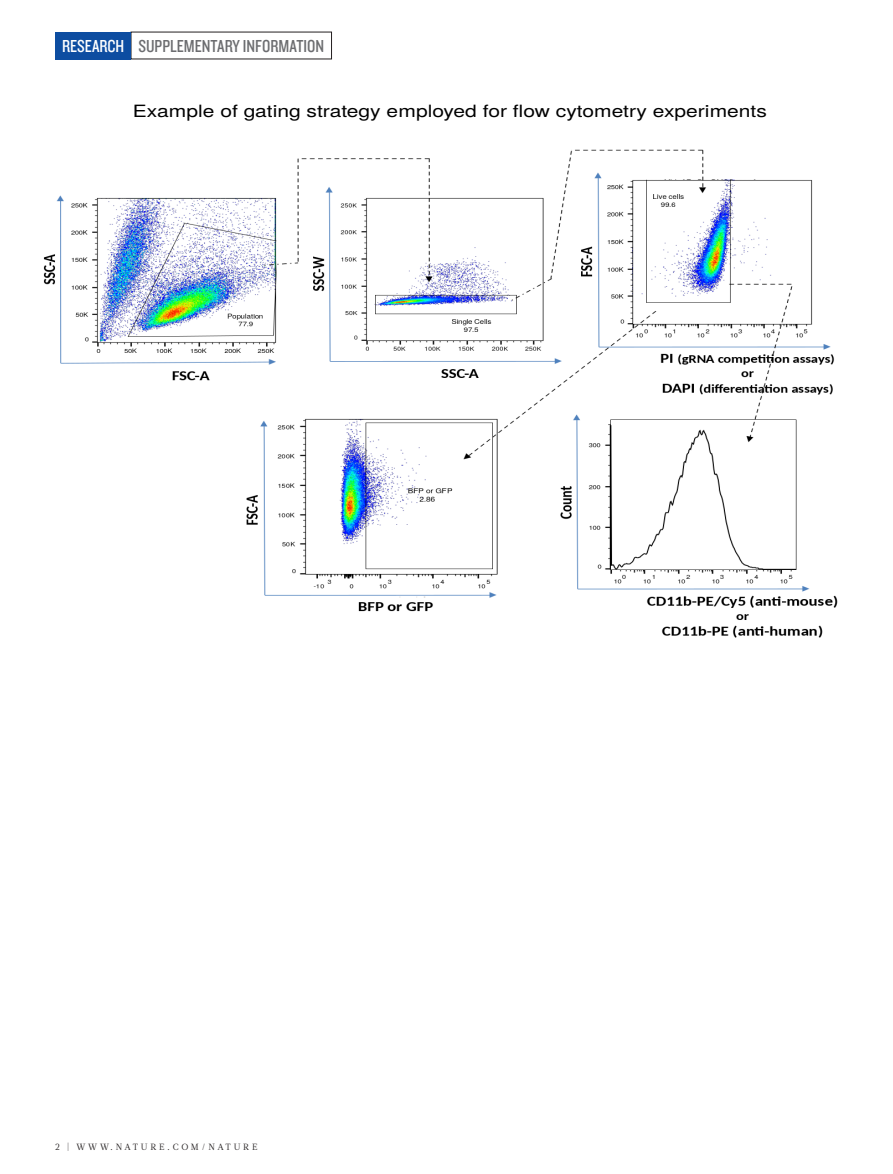
<style>
.page{position:relative;width:893px;height:1174px;background:#fff}
.page>*{position:absolute;margin:0;border:0;box-sizing:border-box;transform-origin:0 0}
.t1{font:18px "Knockout 29 Junior Ltweight";color:#6c6d70}
.t2{font:18px "Knockout 29 Junior Ltweight";color:#fff}
.t3{font:16.95px "Te X Gyre Heros";color:#000;scale:1.24 1}
.t4{font:9px "Glosa Math";letter-spacing:.3em;color:#231f20}
</style>
<div class="page">
<div style="left:55px;top:32px;width:76px;height:27px;background:#0d4da1"></div>
<img style="left:43px;top:149px;width:795px;height:489px">
<p class="t2" style="left:62px;top:34px;width:64px">RESEARCH</p>
<p class="t1" style="left:138px;top:34px;width:187px">SUPPLEMENTARY INFORMATION</p>
<p class="t3" style="left:133px;top:98px;width:513px">Example of gating strategy employed for flow cytometry experiments</p>
<p class="t4" style="left:55px;top:1141px;width:204px">2 | WWW.NATURE.COM/NATURE</p>
</div>
